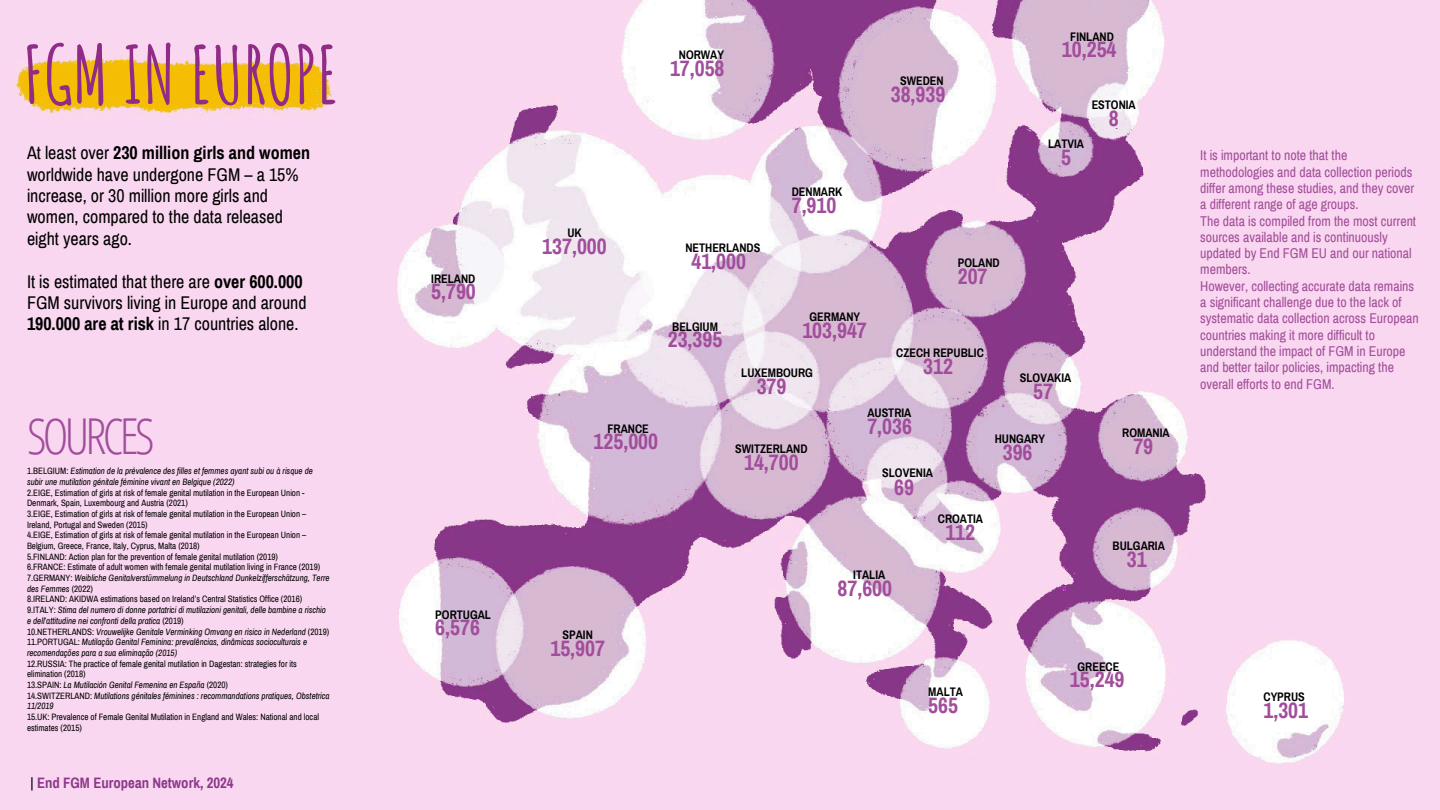
<style>
.page{position:relative;width:1440px;height:810px;background:#fff}
.page>*{position:absolute;margin:0;border:0;box-sizing:border-box;transform-origin:0 0}
.t1{font:700 78.75px "Amatic SC";color:#902c87}
.t2{font:300 49.5px "Open Sans Condensed";letter-spacing:-.075em;color:#a04e9c}
.t3{font:700 21.75px "Archivo Narrow";color:#a24d9c}
.t4{font:18px/21.4px "Archivo Narrow";color:#000}
.t5{font:700 14.7px "Archivo Narrow";color:#8b388a}
.t6{font:13.88px/16.4px "Archivo Narrow";color:#a14e9a}
.t7{font:700 12.08px "Archivo Narrow";color:#000}
.t8{font:9px/10.6px "Archivo Narrow";color:#000}
.t9{font:italic 9px/10.6px "Archivo Narrow";color:#000}
.s1{font-weight:700}
.s2{font-style:normal}
.s3{font-weight:400;color:#000}
</style>
<div class="page">
<img style="left:0;top:0;width:1440px;height:810px">
<p class="t1" style="left:23px;top:24px;width:318px">FGM IN EUROPE</p>
<p class="t4" style="left:27px;top:143px;width:285px">At least over <span class="s1">230 million girls and women </span>worldwide have undergone FGM – a 15% increase, or 30 million more girls and women, compared to the data released eight years ago.</p>
<p class="t4" style="left:27px;top:271px;width:281px">It is estimated that there are <span class="s1">over 600.000<br></span>FGM survivors living in Europe and around<br><span class="s1">190.000 are at risk</span> in 17 countries alone.</p>
<p class="t2" style="left:27px;top:401px;width:129px">SOURCES</p>
<h1 class="t9" style="left:27px;top:466px;width:287px"><span class="s2">1.BELGIUM:</span> Estimation de la prévalence des filles et femmes ayant subi ou à risque de subir une mutilation génitale féminine vivant en Belgique (2022)</h1>
<h5 class="t8" style="left:27px;top:487px;width:279px">2.EIGE, Estimation of girls at risk of female genital mutilation in the European Union -<br>Denmark, Spain, Luxembourg and Austria (2021)</h5>
<h5 class="t8" style="left:27px;top:509px;width:281px">3.EIGE, Estimation of girls at risk of female genital mutilation in the European Union –<br>Ireland, Portugal and Sweden (2015)</h5>
<h2 class="t8" style="left:27px;top:530px;width:281px">4.EIGE, Estimation of girls at risk of female genital mutilation in the European Union –<br>Belgium, Greece, France, Italy, Cyprus, Malta (2018)</h2>
<p class="t8" style="left:27px;top:551px;width:253px">5.FINLAND: Action plan for the prevention of female genital mutilation (2019)</p>
<p class="t8" style="left:27px;top:562px;width:295px">6.FRANCE: Estimate of adult women with female genital mutilation living in France (2019)</p>
<p class="t9" style="left:27px;top:573px;width:304px"><span class="s2">7.GERMANY:</span> Weibliche Genitalverstümmelung in Deutschland Dunkelzifferschätzung, Terre des Femmes <span class="s2">(2022)</span></p>
<p class="t8" style="left:27px;top:594px;width:277px">8.IRELAND: AKIDWA estimations based on Ireland’s Central Statistics Office (2016)</p>
<p class="t9" style="left:27px;top:605px;width:301px"><span class="s2">9.ITALY:</span> Stima del numero di donne portatrici di mutilazioni genitali, delle bambine a rischio e dell’attitudine nei confronti della pratica <span class="s2">(2019)</span></p>
<p class="t9" style="left:27px;top:626px;width:304px"><span class="s2">10.NETHERLANDS:</span> Vrouwelijke Genitale Verminking Omvang en risico in Nederland <span class="s2">(2019)</span></p>
<p class="t9" style="left:27px;top:637px;width:282px"><span class="s2">11.PORTUGAL:</span> Mutilação Genital Feminina: prevalências, dinâmicas socioculturais e recomendações para a sua eliminação (2015)</p>
<p class="t8" style="left:27px;top:658px;width:271px">12.RUSSIA: The practice of female genital mutilation in Dagestan: strategies for its elimination (2018)</p>
<p class="t9" style="left:27px;top:680px;width:203px"><span class="s2">13.SPAIN:</span> La Mutilación Genital Femenina en España <span class="s2">(2020)</span></p>
<p class="t9" style="left:27px;top:690px;width:304px"><span class="s2">14.SWITZERLAND:</span> Mutilations génitales féminines : recommandations pratiques, Obstetrica<br>11/2019</p>
<p class="t8" style="left:27px;top:712px;width:294px">15.UK: Prevalence of Female Genital Mutilation in England and Wales: National and local estimates (2015)</p>
<p class="t5" style="left:31px;top:775px;width:205px"><span class="s3">|</span> End FGM European Network, 2024</p>
<p class="t7" style="left:431px;top:272px;width:46px">IRELAND</p>
<h6 class="t3" style="left:431px;top:280px;width:46px">5,790</h6>
<p class="t7" style="left:567px;top:226px;width:16px">UK</p>
<p class="t3" style="left:542px;top:235px;width:66px">137,000</p>
<p class="t7" style="left:607px;top:422px;width:43px">FRANCE</p>
<p class="t3" style="left:594px;top:430px;width:66px">125,000</p>
<p class="t7" style="left:435px;top:608px;width:57px">PORTUGAL</p>
<p class="t3" style="left:435px;top:616px;width:46px">6,576</p>
<p class="t7" style="left:563px;top:628px;width:32px">SPAIN</p>
<p class="t3" style="left:550px;top:637px;width:56px">15,907</p>
<p class="t7" style="left:679px;top:48px;width:47px">NORWAY</p>
<p class="t3" style="left:670px;top:56px;width:56px">17,058</p>
<p class="t7" style="left:685px;top:241px;width:76px">NETHERLANDS</p>
<p class="t3" style="left:691px;top:250px;width:56px">41,000</p>
<p class="t7" style="left:672px;top:320px;width:47px">BELGIUM</p>
<p class="t3" style="left:668px;top:328px;width:56px">23,395</p>
<p class="t7" style="left:792px;top:186px;width:52px">DENMARK</p>
<h3 class="t3" style="left:792px;top:194px;width:46px">7,910</h3>
<p class="t7" style="left:810px;top:311px;width:52px">GERMANY</p>
<p class="t3" style="left:802px;top:319px;width:66px">103,947</p>
<p class="t7" style="left:741px;top:366px;width:73px">LUXEMBOURG</p>
<p class="t3" style="left:757px;top:375px;width:31px">379</p>
<p class="t7" style="left:900px;top:75px;width:45px">SWEDEN</p>
<p class="t3" style="left:891px;top:83px;width:56px">38,939</p>
<p class="t7" style="left:1070px;top:30px;width:45px">FINLAND</p>
<p class="t3" style="left:1062px;top:38px;width:56px">10,254</p>
<p class="t7" style="left:1048px;top:137px;width:37px">LATVIA</p>
<p class="t3" style="left:1061px;top:146px;width:11px">5</p>
<h3 class="t7" style="left:1092px;top:99px;width:46px">ESTONIA</h3>
<p class="t3" style="left:1109px;top:107px;width:11px">8</p>
<h4 class="t7" style="left:958px;top:257px;width:43px">POLAND</h4>
<p class="t3" style="left:958px;top:265px;width:31px">207</p>
<h4 class="t7" style="left:896px;top:347px;width:89px">CZECH REPUBLIC</h4>
<p class="t3" style="left:923px;top:355px;width:31px">312</p>
<p class="t7" style="left:1020px;top:372px;width:53px">SLOVAKIA</p>
<h3 class="t3" style="left:1033px;top:380px;width:21px">57</h3>
<p class="t7" style="left:735px;top:442px;width:74px">SWITZERLAND</p>
<p class="t3" style="left:744px;top:451px;width:56px">14,700</p>
<p class="t7" style="left:867px;top:407px;width:46px">AUSTRIA</p>
<p class="t3" style="left:867px;top:415px;width:46px">7,036</p>
<h6 class="t7" style="left:882px;top:466px;width:52px">SLOVENIA</h6>
<p class="t3" style="left:894px;top:475px;width:21px">69</p>
<p class="t7" style="left:938px;top:512px;width:47px">CROATIA</p>
<p class="t3" style="left:945px;top:521px;width:31px">112</p>
<p class="t7" style="left:995px;top:432px;width:52px">HUNGARY</p>
<p class="t3" style="left:1003px;top:441px;width:31px">396</p>
<p class="t7" style="left:853px;top:569px;width:33px">ITALIA</p>
<h4 class="t3" style="left:838px;top:577px;width:56px">87,600</h4>
<p class="t7" style="left:928px;top:685px;width:36px">MALTA</p>
<h4 class="t3" style="left:928px;top:694px;width:31px">565</h4>
<p class="t7" style="left:1122px;top:426px;width:49px">ROMANIA</p>
<p class="t3" style="left:1133px;top:435px;width:21px">79</p>
<p class="t7" style="left:1113px;top:540px;width:54px">BULGARIA</p>
<h4 class="t3" style="left:1127px;top:548px;width:21px">31</h4>
<p class="t7" style="left:1077px;top:660px;width:43px">GREECE</p>
<p class="t3" style="left:1070px;top:668px;width:56px">15,249</p>
<p class="t6" style="left:1200px;top:147px;width:220px">It is important to note that the methodologies and data collection periods differ among these studies, and they cover a different range of age groups.<br>The data is compiled from the most current sources available and is continuously updated by End FGM EU and our national members.<br>However, collecting accurate data remains a significant challenge due to the lack of systematic data collection across European countries making it more difficult to understand the impact of FGM in Europe and better tailor policies, impacting the overall efforts to end FGM.</p>
<p class="t7" style="left:1264px;top:691px;width:43px">CYPRUS</p>
<h4 class="t3" style="left:1264px;top:699px;width:46px">1,301</h4>
</div>
